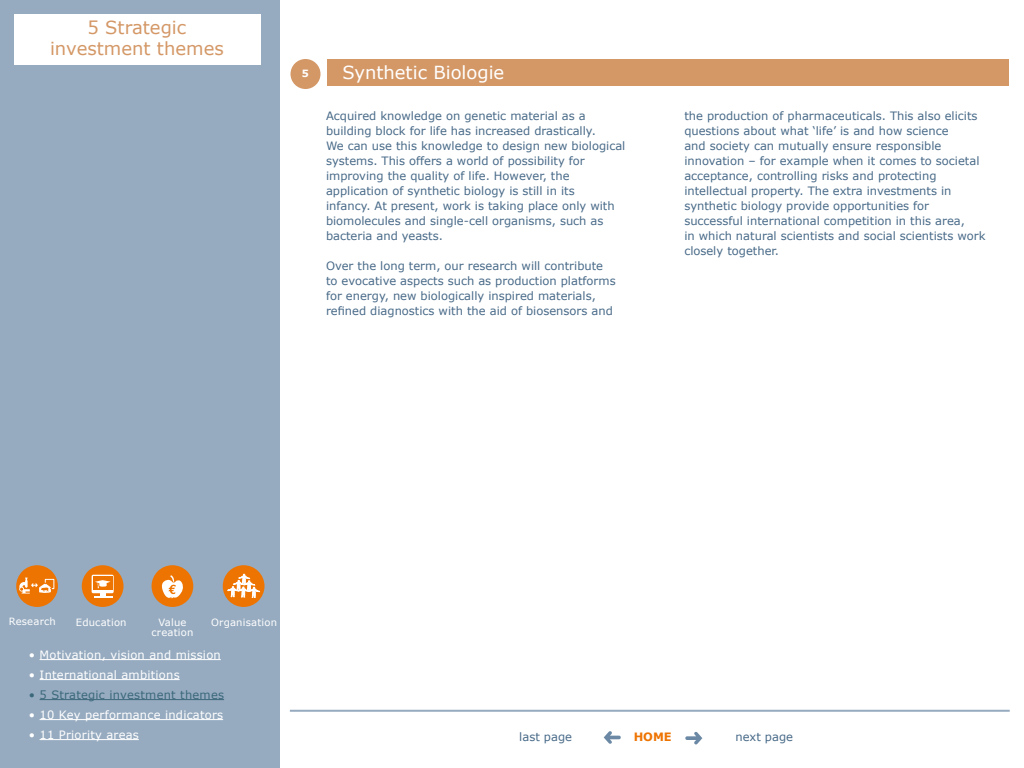
<style>
.page{position:relative;width:1024px;height:768px;background:#fff}
.page>*{position:absolute;margin:0;border:0;box-sizing:border-box;transform-origin:0 0}
.t1{font:18px/21px "Verdana";color:#d49867;text-align:center}
.t2{font:18px "Verdana";color:#fff}
.t3{font:11.5px/15px "Verdana";color:#486a88}
.t4{font:11.5px "Verdana";letter-spacing:.02em;color:#fff}
.t5{font:11.5px "Verdana";letter-spacing:.02em;color:#3c687b}
.t6{font:700 11.5px "Verdana";color:#ee7402}
.t7{font:10px/10px "Verdana";letter-spacing:.02em;color:#fff;text-align:center}
.t8{font:700 10px "Verdana";color:#fff}
</style>
<div class="page">
<div style="left:0;top:0;width:280px;height:768px;background:#96abc0"></div>
<svg style="left:604px;top:731px;width:17px;height:13px"></svg>
<svg style="left:685px;top:732px;width:17px;height:12px"></svg>
<div style="left:14px;top:15px;width:247px;height:50px;background:#fff"></div>
<hr style="left:290px;top:710px;width:720px;height:2px;background:#96abc0">
<div style="left:327px;top:59px;width:682px;height:27px;background:#d49867"></div>
<div style="left:291px;top:59px;width:30px;height:30px;background:#d49867;border-radius:50%"></div>
<svg style="left:152px;top:565px;width:41px;height:42px"></svg>
<svg style="left:223px;top:565px;width:42px;height:42px"></svg>
<svg style="left:82px;top:565px;width:42px;height:42px"></svg>
<svg style="left:16px;top:565px;width:42px;height:42px"></svg>
<hr style="left:40px;top:659px;width:181px;height:1px;background:#fff">
<hr style="left:40px;top:679px;width:140px;height:1px;background:#fff">
<hr style="left:40px;top:699px;width:184px;height:1px;background:#3c687b">
<hr style="left:40px;top:719px;width:183px;height:1px;background:#fff">
<hr style="left:40px;top:739px;width:99px;height:1px;background:#fff">
<h1 class="t1" style="left:50px;top:18px;width:175px">5 Strategic investment themes</h1>
<p class="t8" style="left:302px;top:67px;width:9px">5</p>
<h1 class="t2" style="left:342px;top:61px;width:163px">Synthetic Biologie</h1>
<p class="t3" style="left:326px;top:108px;width:301px">Acquired knowledge on genetic material as a building block for life has increased drastically.<br>We can use this knowledge to design new biological systems. This offers a world of possibility for improving the quality of life. However, the application of synthetic biology is still in its<br>infancy. At present, work is taking place only with biomolecules and single-cell organisms, such as bacteria and yeasts.</p>
<p class="t3" style="left:326px;top:258px;width:291px">Over the long term, our research will contribute to evocative aspects such as production platforms for energy, new biologically inspired materials, refined diagnostics with the aid of biosensors and</p>
<p class="t3" style="left:684px;top:108px;width:303px">the production of pharmaceuticals. This also elicits questions about what ‘life’ is and how science<br>and society can mutually ensure responsible innovation – for example when it comes to societal acceptance, controlling risks and protecting intellectual property. The extra investments in synthetic biology provide opportunities for successful international competition in this area,<br>in which natural scientists and social scientists work closely together.</p>
<p class="t7" style="left:9px;top:617px;width:49px">Research</p>
<p class="t7" style="left:76px;top:617px;width:52px">Education</p>
<p class="t7" style="left:152px;top:617px;width:43px">Value creation</p>
<p class="t7" style="left:211px;top:617px;width:67px">Organisation</p>
<p class="t4" style="left:29px;top:647px;width:194px">• Motivation, vision and mission</p>
<p class="t4" style="left:29px;top:667px;width:152px">• International ambitions</p>
<p class="t5" style="left:29px;top:687px;width:197px">• 5 Strategic investment themes</p>
<p class="t4" style="left:29px;top:707px;width:196px">• 10 Key performance indicators</p>
<p class="t4" style="left:29px;top:727px;width:112px">• 11 Priority areas</p>
<p class="t6" style="left:634px;top:730px;width:40px">HOME</p>
<p class="t3" style="left:519px;top:730px;width:54px">last page</p>
<p class="t3" style="left:735px;top:730px;width:59px">next page</p>
</div>
